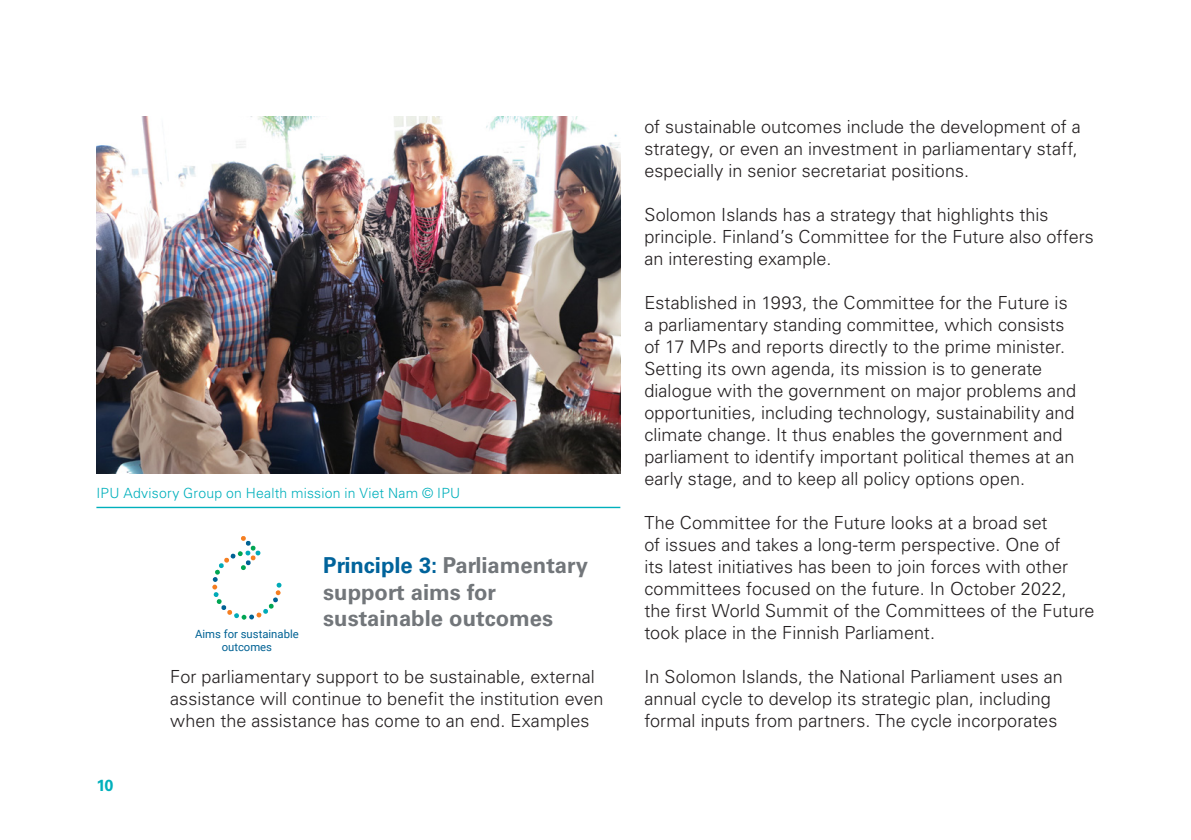
<style>
.page{position:relative;width:1191px;height:840px;background:#fff}
.page>*{position:absolute;margin:0;border:0;box-sizing:border-box;transform-origin:0 0}
.t1{font:700 22px/26.4px "Univers LT Std";color:#72767a}
.t2{font:300 18px/22px "Univers LT Std";letter-spacing:.005em;color:#231f20}
.t3{font:700 16px "Univers LT Std";color:#00b0bc}
.t4{font:300 14px "Univers LT Std";letter-spacing:.015em;color:#00b0bc}
.t5{font:11.4px/12.6px "Roboto";color:#006294;text-align:center}
.s1{color:#00639b}
</style>
<div class="page">
<img style="left:96px;top:116px;width:524px;height:357px">
<hr style="left:96px;top:506px;width:524px;height:2px;background:#00b0bc">
<svg style="left:212px;top:536px;width:69px;height:83px"></svg>
<p class="t4" style="left:96px;top:484px;width:365px">IPU Advisory Group on Health mission in Viet Nam © IPU</p>
<p class="t5" style="left:195px;top:627px;width:105px">Aims for sustainable outcomes</p>
<p class="t1" style="left:323px;top:552px;width:266px"><span class="s1">Principle 3:</span> Parliamentary support aims for sustainable outcomes</p>
<p class="t3" style="left:96px;top:775px;width:18px">10</p>
<p class="t2" style="left:170px;top:665px;width:435px">For parliamentary support to be sustainable, external assistance will continue to benefit the institution even when the assistance has come to an end. Examples</p>
<p class="t2" style="left:644px;top:115px;width:438px">of sustainable outcomes include the development of a strategy, or even an investment in parliamentary staff, especially in senior secretariat positions.</p>
<p class="t2" style="left:644px;top:203px;width:451px">Solomon Islands has a strategy that highlights this principle. Finland’s Committee for the Future also offers an interesting example.</p>
<p class="t2" style="left:644px;top:291px;width:433px">Established in 1993, the Committee for the Future is a parliamentary standing committee, which consists of 17 MPs and reports directly to the prime minister.<br>Setting its own agenda, its mission is to generate dialogue with the government on major problems and opportunities, including technology, sustainability and climate change. It thus enables the government and parliament to identify important political themes at an early stage, and to keep all policy options open.</p>
<p class="t2" style="left:644px;top:511px;width:451px">The Committee for the Future looks at a broad set<br>of issues and takes a long-term perspective. One of<br>its latest initiatives has been to join forces with other committees focused on the future. In October 2022, the first World Summit of the Committees of the Future took place in the Finnish Parliament.</p>
<p class="t2" style="left:644px;top:665px;width:420px">In Solomon Islands, the National Parliament uses an annual cycle to develop its strategic plan, including formal inputs from partners. The cycle incorporates</p>
</div>
